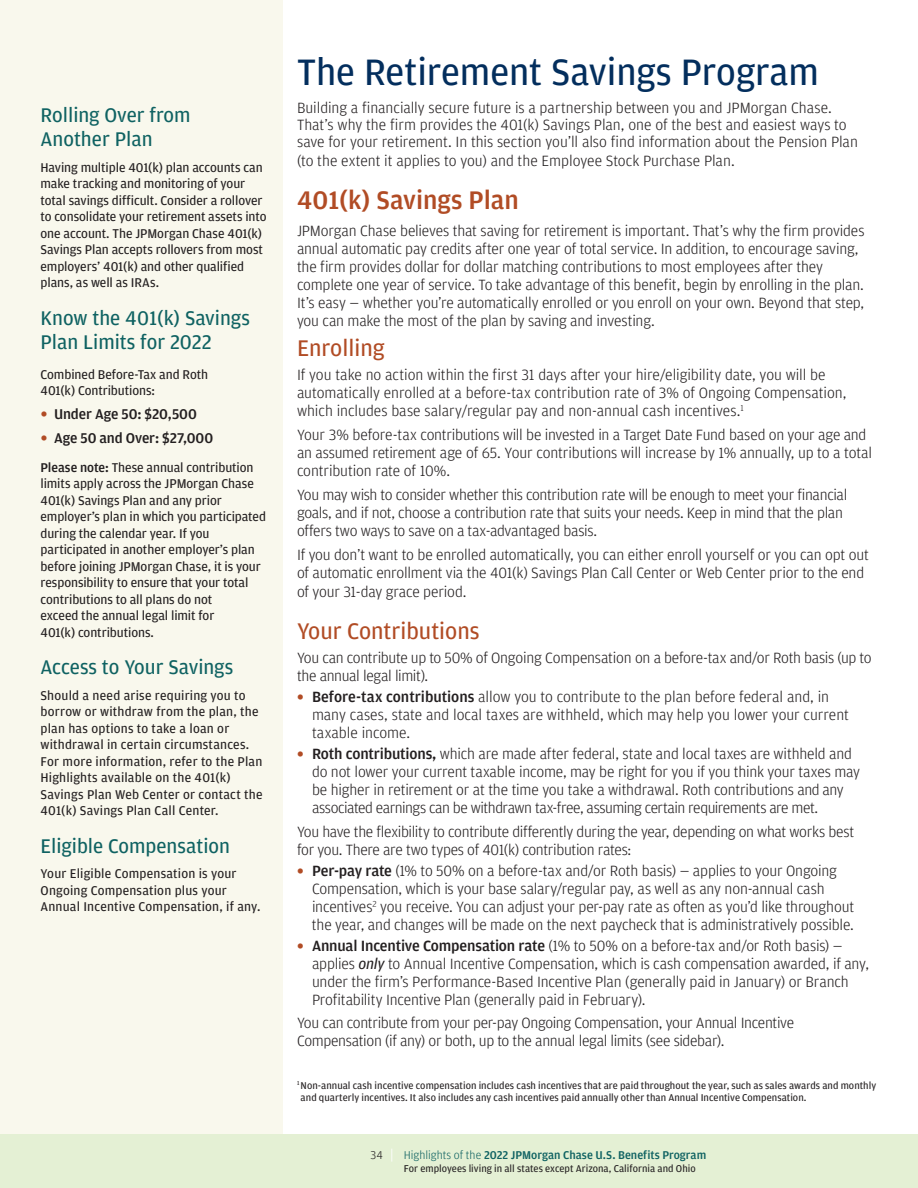
<style>
.page{position:relative;width:918px;height:1188px;background:#fff}
.page>*{position:absolute;margin:0;border:0;box-sizing:border-box;transform-origin:0 0}
.t1{font:39px "Amplitude";color:#032e5d}
.t2{font:500 27px "Amplitude";color:#b14c25}
.t3{font:24px "Amplitude";color:#b14c25}
.t4{font:21px/24px "Amplitude";color:#0f6262}
.t5{font:300 15.75px/18px "Amplitude";letter-spacing:-.01em;color:#231f20}
.t6{font:500 15px "Amplitude";letter-spacing:-.005em;color:#231f20}
.t7{font:13.5px/16.5px "Amplitude";letter-spacing:-.005em;color:#231f20}
.t8{font:13.5px/16.5px "Amplitude";letter-spacing:.015em;color:#231f20}
.t9{font:500 12px "Amplitude";color:#0f6262}
.t10{font:10.5px/12px "Amplitude";letter-spacing:.005em;color:#231f20}
.s1{font-weight:400;font-size:21.6px;color:#b14c25}
.s2{font-weight:500}
.s3{font-weight:400;font-style:italic}
.s4{font-weight:300;color:#231f20}
.s5{font-weight:300;font-size:15.75px;color:#fff}
.s6{font-weight:300}
</style>
<div class="page">
<div style="left:0;top:0;width:284px;height:1188px;background:#f9f8ed"></div>
<div style="left:0;top:1134px;width:918px;height:54px;background:#e4f0d4"></div>
<h3 class="t4" style="left:40px;top:103px;width:152px">Rolling Over from<br>Another Plan</h3>
<p class="t7" style="left:40px;top:159px;width:228px">Having multiple 401(k) plan accounts can make tracking and monitoring of your total savings difficult. Consider a rollover to consolidate your retirement assets into one account. The JPMorgan Chase 401(k)<br>Savings Plan accepts rollovers from most employers’ 401(k) and other qualified plans, as well as IRAs.</p>
<h3 class="t4" style="left:40px;top:306px;width:211px">Know the 401(k) Savings<br>Plan Limits for 2022</h3>
<p class="t7" style="left:40px;top:366px;width:169px">Combined Before-Tax and Roth<br>401(k) Contributions:</p>
<p class="t6" style="left:40px;top:406px;width:158px"><span class="s1">•</span> Under Age 50: $20,500</p>
<p class="t6" style="left:40px;top:430px;width:174px"><span class="s1">•</span> Age 50 and Over: $27,000</p>
<p class="t7" style="left:40px;top:459px;width:227px"><span class="s2">Please note:</span> These annual contribution limits apply across the JPMorgan Chase 401(k) Savings Plan and any prior employer’s plan in which you participated during the calendar year. If you participated in another employer’s plan before joining JPMorgan Chase, it is your responsibility to ensure that your total contributions to all plans do not<br>exceed the annual legal limit for<br>401(k) contributions.</p>
<h3 class="t4" style="left:40px;top:655px;width:194px">Access to Your Savings</h3>
<p class="t8" style="left:40px;top:687px;width:224px">Should a need arise requiring you to borrow or withdraw from the plan, the plan has options to take a loan or withdrawal in certain circumstances.<br>For more information, refer to the Plan Highlights available on the 401(k)<br>Savings Plan Web Center or contact the 401(k) Savings Plan Call Center.</p>
<h3 class="t4" style="left:40px;top:834px;width:191px">Eligible Compensation</h3>
<p class="t8" style="left:40px;top:865px;width:222px">Your Eligible Compensation is your<br>Ongoing Compensation plus your<br>Annual Incentive Compensation, if any.</p>
<h1 class="t1" style="left:297px;top:51px;width:523px">The Retirement Savings Program</h1>
<p class="t5" style="left:297px;top:99px;width:562px;line-height:17.2px">Building a financially secure future is a partnership between you and JPMorgan Chase.<br>That’s why the firm provides the 401(k) Savings Plan, one of the best and easiest ways to save for your retirement. In this section you’ll also find information about the Pension Plan</p>
<p class="t5" style="left:297px;top:152px;width:439px">(to the extent it applies to you) and the Employee Stock Purchase Plan.</p>
<h2 class="t2" style="left:297px;top:185px;width:223px">401(k) Savings Plan</h2>
<p class="t5" style="left:297px;top:222px;width:569px">JPMorgan Chase believes that saving for retirement is important. That’s why the firm provides annual automatic pay credits after one year of total service. In addition, to encourage saving, the firm provides dollar for dollar matching contributions to most employees after they complete one year of service. To take advantage of this benefit, begin by enrolling in the plan.<br>It’s easy — whether you’re automatically enrolled or you enroll on your own. Beyond that step, you can make the most of the plan by saving and investing.</p>
<h3 class="t3" style="left:297px;top:335px;width:89px">Enrolling</h3>
<p class="t5" style="left:297px;top:366px;width:551px">If you take no action within the first 31 days after your hire/eligibility date, you will be automatically enrolled at a before-tax contribution rate of 3% of Ongoing Compensation, which includes base salary/regular pay and non-annual cash incentives.<sup>1</sup></p>
<p class="t5" style="left:297px;top:426px;width:577px">Your 3% before-tax contributions will be invested in a Target Date Fund based on your age and an assumed retirement age of 65. Your contributions will increase by 1% annually, up to a total contribution rate of 10%.</p>
<p class="t5" style="left:297px;top:486px;width:552px">You may wish to consider whether this contribution rate will be enough to meet your financial goals, and if not, choose a contribution rate that suits your needs. Keep in mind that the plan offers two ways to save on a tax-advantaged basis.</p>
<p class="t5" style="left:297px;top:546px;width:573px;line-height:18.5px">If you don’t want to be enrolled automatically, you can either enroll yourself or you can opt out of automatic enrollment via the 401(k) Savings Plan Call Center or Web Center prior to the end of your 31-day grace period.</p>
<h3 class="t3" style="left:297px;top:618px;width:184px">Your Contributions</h3>
<p class="t5" style="left:297px;top:649px;width:576px">You can contribute up to 50% of Ongoing Compensation on a before-tax and/or Roth basis (up to the annual legal limit).</p>
<p class="t5" style="left:312px;top:688px;width:539px;text-indent:-15px"><span class="s1">•</span> <span class="s2">Before-tax contributions</span> allow you to contribute to the plan before federal and, in many cases, state and local taxes are withheld, which may help you lower your current taxable income.</p>
<p class="t5" style="left:312px;top:745px;width:550px;text-indent:-15px"><span class="s1">•</span> <span class="s2">Roth contributions,</span> which are made after federal, state and local taxes are withheld and do not lower your current taxable income, may be right for you if you think your taxes may be higher in retirement or at the time you take a withdrawal. Roth contributions and any associated earnings can be withdrawn tax-free, assuming certain requirements are met.</p>
<p class="t5" style="left:297px;top:823px;width:559px">You have the flexibility to contribute differently during the year, depending on what works best for you. There are two types of 401(k) contribution rates:</p>
<p class="t5" style="left:312px;top:862px;width:544px;text-indent:-15px"><span class="s1">•</span> <span class="s2">Per-pay rate</span> (1% to 50% on a before-tax and/or Roth basis) — applies to your Ongoing Compensation, which is your base salary/regular pay, as well as any non-annual cash incentives<sup>2</sup> you receive. You can adjust your per-pay rate as often as you’d like throughout the year, and changes will be made on the next paycheck that is administratively possible.</p>
<p class="t5" style="left:312px;top:937px;width:559px;text-indent:-15px"><span class="s1">•</span> <span class="s2">Annual Incentive Compensation rate</span> (1% to 50% on a before-tax and/or Roth basis) — applies <span class="s3">only</span> to Annual Incentive Compensation, which is cash compensation awarded, if any, under the firm’s Performance-Based Incentive Plan (generally paid in January) or Branch Profitability Incentive Plan (generally paid in February).</p>
<p class="t5" style="left:297px;top:1014px;width:499px">You can contribute from your per-pay Ongoing Compensation, your Annual Incentive<br>Compensation (if any) or both, up to the annual legal limits (see sidebar).</p>
<p class="t10" style="left:301px;top:1079px;width:577px;text-indent:-4px"><sup>1</sup> Non-annual cash incentive compensation includes cash incentives that are paid throughout the year, such as sales awards and monthly and quarterly incentives. It also includes any cash incentives paid annually other than Annual Incentive Compensation.</p>
<p class="t9" style="left:370px;top:1148px;width:337px"><span class="s4">34</span> <span class="s5">|</span> <span class="s6">Highlights of the</span> 2022 JPMorgan Chase U.S. Benefits Program</p>
<p class="t10" style="left:404px;top:1163px;width:293px">For employees living in all states except Arizona, California and Ohio</p>
</div>
